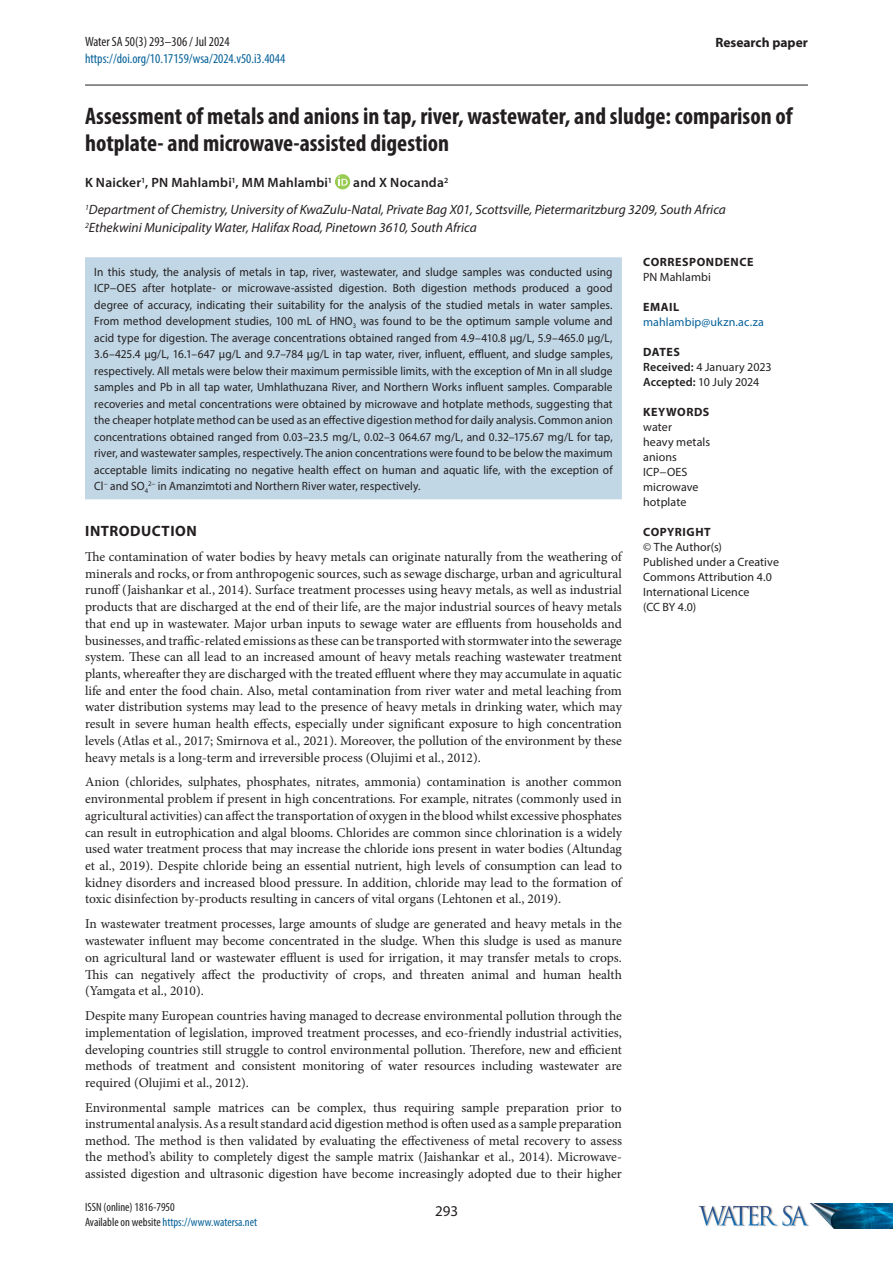
<style>
.page{position:relative;width:893px;height:1263px;background:#fff}
.page>*{position:absolute;margin:0;border:0;box-sizing:border-box;transform-origin:0 0}
.Article_title{font:700 condensed 24px/27px "Myriad Pro";color:#231f20}
.t1{font:700 15px "Myriad Pro";letter-spacing:.035em;color:#231f20}
.t2{font:15px "Myriad Pro";color:#231f20}
.Paragraph_Text{font:13.5px/16.6px "Minion Pro";color:#231f20;text-align:justify}
.Affiliation{font:italic 13.5px "Myriad Pro";color:#231f20}
.t3{font:condensed 13.5px "Myriad Pro";color:#056199}
.Author{font:600 13.5px "Myriad Pro";letter-spacing:.015em;color:#231f20}
.t4{font:condensed 13.5px "Myriad Pro";color:#231f20}
.t5{font:700 13.5px "Myriad Pro";color:#231f20}
.Abstract{font:12px/16.5px "Myriad Pro";letter-spacing:.01em;color:#231f20;text-align:justify;scale:.95 1}
.Metadata_-_Body{font:12px/15px "Myriad Pro";letter-spacing:.005em;color:#231f20}
.MPFooter_-_Left{font:condensed 12px "Myriad Pro";color:#056199}
.Metadata_-_Heading{font:700 12px "Myriad Pro";letter-spacing:.045em;color:#231f20}
.Metadata_-_Dates{font:12px "Myriad Pro";letter-spacing:.005em;color:#231f20}
.MPFooter_-_Left-2{font:condensed 12px "Myriad Pro";color:#231f20}
.Metadata_-_Body-2{font:12px "Myriad Pro";letter-spacing:.005em;color:#056199}
.s1{color:#231f20}
.s2{font-weight:600}
</style>
<div class="page">
<hr style="left:85px;top:85px;width:723px;height:1px;background:#231f20">
<img style="left:698px;top:1203px;width:195px;height:26px">
<div style="left:86px;top:258px;width:535px;height:241px;background:#c1d7e6"></div>
<hr style="left:85px;top:257px;width:537px;height:2px;background:#c1d7e6">
<hr style="left:85px;top:259px;width:2px;height:239px;background:#c1d7e6">
<hr style="left:620px;top:259px;width:2px;height:239px;background:#c1d7e6">
<hr style="left:85px;top:498px;width:537px;height:1px;background:#c1d7e6">
<div style="left:335px;top:174px;width:15px;height:15px;background:#9acc53;border-radius:50%"></div>
<svg style="left:338px;top:176px;width:10px;height:10px"></svg>
<p class="t4" style="left:85px;top:34px;width:146px">Water SA 50(3) 293–306 / Jul 2024</p>
<p class="t3" style="left:85px;top:50px;width:202px">https://doi.org/10.17159/wsa/2024.v50.i3.4044</p>
<p class="t5" style="left:715px;top:34px;width:94px">Research paper</p>
<p class="Article_title" style="left:85px;top:102px;width:709px">Assessment of metals and anions in tap, river, wastewater, and sludge: comparison of hotplate- and microwave-assisted digestion</p>
<p class="Author" style="left:85px;top:174px;width:248px">K Naicker<sup>1</sup>, PN Mahlambi<sup>1</sup>, MM Mahlambi<sup>1</sup></p>
<p class="Author" style="left:353px;top:174px;width:96px">and X Nocanda<sup>2</sup></p>
<p class="Affiliation" style="left:85px;top:201px;width:642px"><sup>1</sup>Department of Chemistry, University of KwaZulu-Natal, Private Bag X01, Scottsville, Pietermaritzburg 3209, South Africa</p>
<p class="Affiliation" style="left:85px;top:219px;width:393px"><sup>2</sup>Ethekwini Municipality Water, Halifax Road, Pinetown 3610, South Africa</p>
<p class="Abstract" style="left:94px;top:263px;width:547px">In this study, the analysis of metals in tap, river, wastewater, and sludge samples was conducted using ICP−OES after hotplate- or microwave-assisted digestion. Both digestion methods produced a good degree of accuracy, indicating their suitability for the analysis of the studied metals in water samples.<br>From method development studies, 100 mL of HNO<sub>3</sub> was found to be the optimum sample volume and acid type for digestion. The average concentrations obtained ranged from 4.9–410.8 µg/L, 5.9–465.0 µg/L, 3.6–425.4 µg/L, 16.1–647 µg/L and 9.7–784 µg/L in tap water, river, influent, effluent, and sludge samples, respectively. All metals were below their maximum permissible limits, with the exception of Mn in all sludge samples and Pb in all tap water, Umhlathuzana River, and Northern Works influent samples. Comparable recoveries and metal concentrations were obtained by microwave and hotplate methods, suggesting that the cheaper hotplate method can be used as an effective digestion method for daily analysis. Common anion concentrations obtained ranged from 0.03–23.5 mg/L, 0.02–3 064.67 mg/L, and 0.32–175.67 mg/L for tap, river, and wastewater samples, respectively. The anion concentrations were found to be below the maximum acceptable limits indicating no negative health effect on human and aquatic life, with the exception of Cl<sup>−</sup> and SO<sub>4</sub><sup>2−</sup> in Amanzimtoti and Northern River water, respectively.</p>
<h1 class="t1" style="left:85px;top:521px;width:113px">INTRODUCTION</h1>
<p class="Paragraph_Text" style="left:85px;top:548px;width:538px">The contamination of water bodies by heavy metals can originate naturally from the weathering of minerals and rocks, or from anthropogenic sources, such as sewage discharge, urban and agricultural runoff (Jaishankar et al., 2014). Surface treatment processes using heavy metals, as well as industrial products that are discharged at the end of their life, are the major industrial sources of heavy metals that end up in wastewater. Major urban inputs to sewage water are effluents from households and businesses, and traffic-related emissions as these can be transported with stormwater into the sewerage system. These can all lead to an increased amount of heavy metals reaching wastewater treatment plants, whereafter they are discharged with the treated effluent where they may accumulate in aquatic life and enter the food chain. Also, metal contamination from river water and metal leaching from water distribution systems may lead to the presence of heavy metals in drinking water, which may result in severe human health effects, especially under significant exposure to high concentration levels (Atlas et al., 2017; Smirnova et al., 2021). Moreover, the pollution of the environment by these heavy metals is a long-term and irreversible process (Olujimi et al., 2012).</p>
<p class="Paragraph_Text" style="left:85px;top:774px;width:538px">Anion (chlorides, sulphates, phosphates, nitrates, ammonia) contamination is another common environmental problem if present in high concentrations. For example, nitrates (commonly used in agricultural activities) can affect the transportation of oxygen in the blood whilst excessive phosphates can result in eutrophication and algal blooms. Chlorides are common since chlorination is a widely used water treatment process that may increase the chloride ions present in water bodies (Altundag et al., 2019). Despite chloride being an essential nutrient, high levels of consumption can lead to kidney disorders and increased blood pressure. In addition, chloride may lead to the formation of toxic disinfection by-products resulting in cancers of vital organs (Lehtonen et al., 2019).</p>
<p class="Paragraph_Text" style="left:85px;top:916px;width:538px">In wastewater treatment processes, large amounts of sludge are generated and heavy metals in the wastewater influent may become concentrated in the sludge. When this sludge is used as manure on agricultural land or wastewater effluent is used for irrigation, it may transfer metals to crops.<br>This can negatively affect the productivity of crops, and threaten animal and human health (Yamgata et al., 2010).</p>
<p class="Paragraph_Text" style="left:85px;top:1008px;width:538px">Despite many European countries having managed to decrease environmental pollution through the implementation of legislation, improved treatment processes, and eco-friendly industrial activities, developing countries still struggle to control environmental pollution. Therefore, new and efficient methods of treatment and consistent monitoring of water resources including wastewater are required (Olujimi et al., 2012).</p>
<p class="Paragraph_Text" style="left:85px;top:1099px;width:538px">Environmental sample matrices can be complex, thus requiring sample preparation prior to instrumental analysis. As a result standard acid digestion method is often used as a sample preparation method. The method is then validated by evaluating the effectiveness of metal recovery to assess the method’s ability to completely digest the sample matrix (Jaishankar et al., 2014). Microwave&shy;assisted digestion and ultrasonic digestion have become increasingly adopted due to their higher</p>
<p class="MPFooter_-_Left-2" style="left:85px;top:1200px;width:91px">ISSN (online) 1816-7950</p>
<p class="MPFooter_-_Left" style="left:85px;top:1215px;width:174px"><span class="s1">Available on website</span> https://www.watersa.net</p>
<p class="t2" style="left:435px;top:1201px;width:25px">293</p>
<p class="Metadata_-_Heading" style="left:643px;top:254px;width:112px">CORRESPONDENCE</p>
<p class="Metadata_-_Body" style="left:643px;top:270px;width:69px">PN Mahlambi</p>
<p class="Metadata_-_Heading" style="left:643px;top:299px;width:38px">EMAIL</p>
<p class="Metadata_-_Body-2" style="left:643px;top:315px;width:122px">mahlambip@ukzn.ac.za</p>
<p class="Metadata_-_Heading" style="left:643px;top:344px;width:38px">DATES</p>
<p class="Metadata_-_Dates" style="left:643px;top:360px;width:130px"><span class="s2">Received:</span> 4 January 2023</p>
<p class="Metadata_-_Dates" style="left:643px;top:375px;width:117px"><span class="s2">Accepted:</span> 10 July 2024</p>
<p class="Metadata_-_Heading" style="left:643px;top:404px;width:68px">KEYWORDS</p>
<p class="Metadata_-_Body" style="left:643px;top:420px;width:30px">water</p>
<p class="Metadata_-_Body" style="left:643px;top:435px;width:69px">heavy metals</p>
<p class="Metadata_-_Body" style="left:643px;top:450px;width:35px">anions</p>
<p class="Metadata_-_Body" style="left:643px;top:465px;width:46px">ICP−OES</p>
<p class="Metadata_-_Body" style="left:643px;top:480px;width:57px">microwave</p>
<p class="Metadata_-_Body" style="left:643px;top:495px;width:45px">hotplate</p>
<p class="Metadata_-_Heading" style="left:643px;top:524px;width:69px">COPYRIGHT</p>
<p class="Metadata_-_Body" style="left:643px;top:540px;width:80px">© The Author(s)</p>
<p class="Metadata_-_Body" style="left:643px;top:555px;width:137px">Published under a Creative<br>Commons Attribution 4.0<br>International Licence<br>(CC BY 4.0)</p>
</div>
